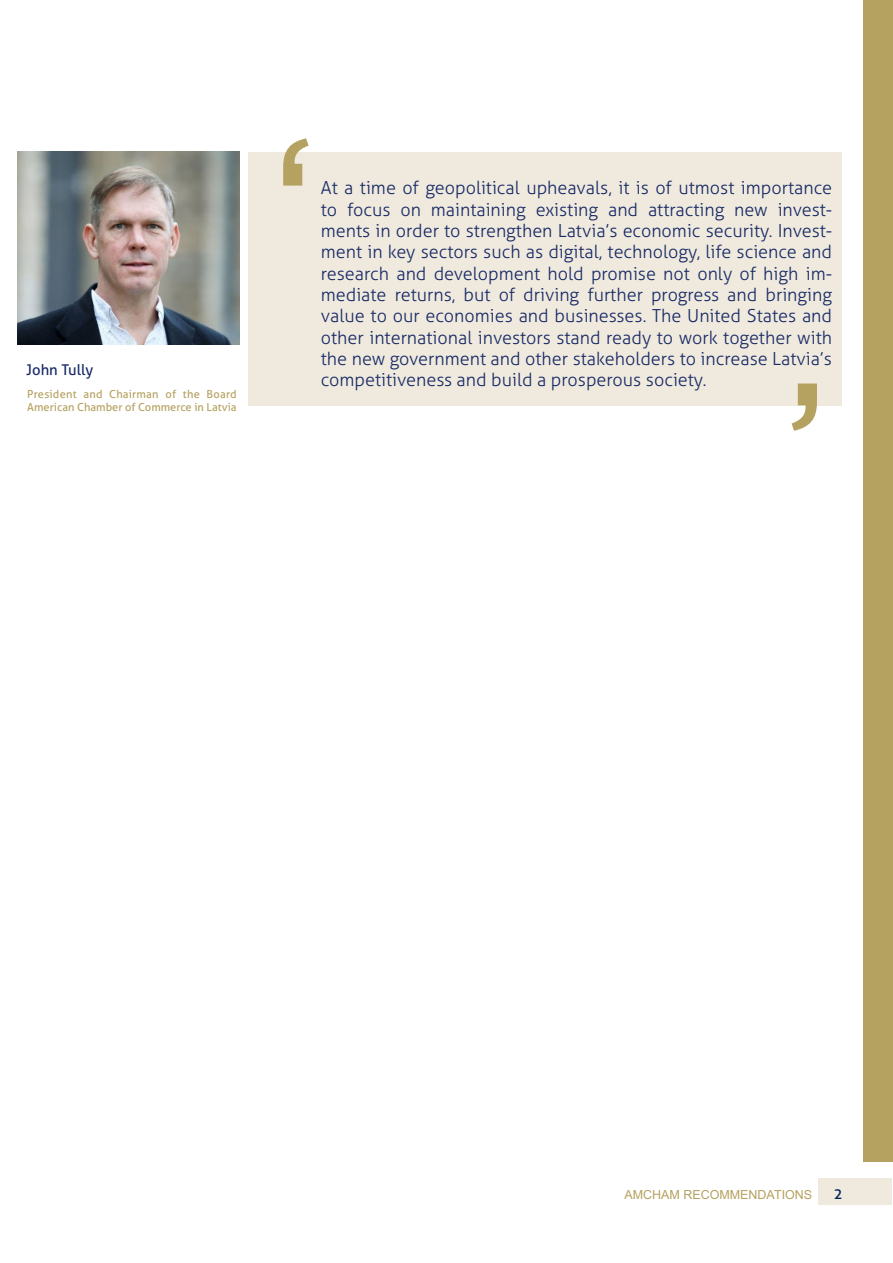
<style>
.page{position:relative;width:893px;height:1263px;background:#fff}
.page>*{position:absolute;margin:0;border:0;box-sizing:border-box;transform-origin:0 0}
.t1{font:300 18px/21.3px "Aller";color:#192a67;text-align:justify}
.t2{font:15px "Aller";color:#00205b}
.t3{font:14.85px "Aller";color:#192a67}
.t4{font:12.45px "Arial";color:#b5a160}
.t5{font:11.1px/13.2px "Aller";color:#b5a160}
</style>
<div class="page">
<div style="left:248px;top:152px;width:594px;height:254px;background:#efeadd"></div>
<div style="left:818px;top:1178px;width:74px;height:26px;background:#efeadd"></div>
<img style="left:18px;top:152px;width:222px;height:192px">
<div style="left:863px;top:0;width:29px;height:1162px;background:#b5a160"></div>
<svg style="left:792px;top:383px;width:25px;height:48px"></svg>
<svg style="left:283px;top:138px;width:26px;height:48px"></svg>
<p class="t3" style="left:26px;top:364px;width:69px">John Tully</p>
<p class="t5" style="left:27px;top:388px;width:211px">President and Chairman of the Board<br>American Chamber of Commerce in Latvia</p>
<p class="t1" style="left:321px;top:179px;width:513px">At a time of geopolitical upheavals, it is of utmost importance to focus on maintaining existing and attracting new invest&shy;ments in order to strengthen Latvia’s economic security. Invest&shy;ment in key sectors such as digital, technology, life science and research and development hold promise not only of high im&shy;mediate returns, but of driving further progress and bringing value to our economies and businesses. The United States and other international investors stand ready to work together with the new government and other stakeholders to increase Latvia’s competitiveness and build a prosperous society.</p>
<p class="t4" style="left:624px;top:1190px;width:189px">AMCHAM RECOMMENDATIONS</p>
<p class="t2" style="left:834px;top:1188px;width:10px">2</p>
</div>
